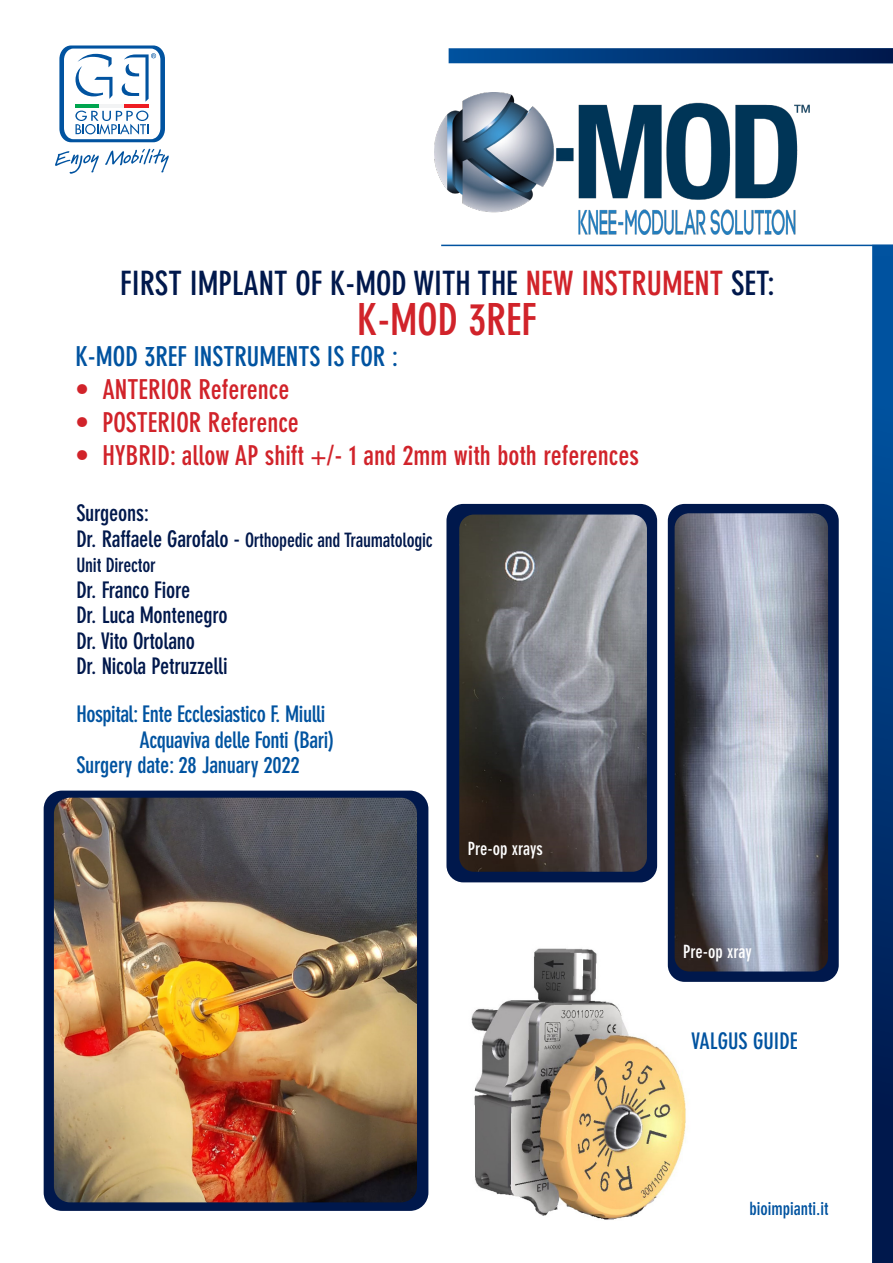
<style>
.page{position:relative;width:893px;height:1263px;background:#fff}
.page>*{position:absolute;margin:0;border:0;box-sizing:border-box;transform-origin:0 0}
.t1{font:700 condensed 43.5px "DIN Neuzeit Grotesk";color:#d1232a}
.t2{font:700 condensed 33px "DIN Neuzeit Grotesk";color:#00184c}
.t3{font:700 condensed 27px "DIN Neuzeit Grotesk";color:#d1232a}
.t4{font:700 condensed 27px "DIN Neuzeit Grotesk";color:#0153a0}
.t5{font:700 condensed 22.5px "DIN Neuzeit Grotesk";letter-spacing:-.02em;color:#0153a0}
.t6{font:700 condensed 22.5px "DIN Neuzeit Grotesk";letter-spacing:-.01em;color:#00184c}
.t7{font:700 condensed 22.5px "DIN Neuzeit Grotesk";color:#0153a0}
.t8{font:700 condensed 19.5px/25.5px "DIN Neuzeit Grotesk";letter-spacing:-.01em;color:#00184c}
.t9{font:700 condensed 18px "DIN Neuzeit Grotesk";color:#fff}
.t10{font:700 condensed 18px "DIN Neuzeit Grotesk";color:#0153a0}
.s1{color:#d1232a}
.s2{font-size:22.5px}
</style>
<div class="page">
<img style="left:471px;top:942px;width:215px;height:278px">
<svg style="left:55px;top:151px;width:44px;height:23px"></svg>
<svg style="left:105px;top:149px;width:64px;height:23px"></svg>
<svg style="left:59px;top:45px;width:106px;height:97px"></svg>
<hr style="left:75px;top:104px;width:25px;height:3px;background:#00a54f">
<hr style="left:100px;top:104px;width:24px;height:3px;background:#f2f3f4">
<hr style="left:124px;top:104px;width:24px;height:3px;background:#ee1d23">
<hr style="left:441px;top:245px;width:452px;height:1px;background:#0153a0">
<div style="left:872px;top:256px;width:21px;height:1007px;background:linear-gradient(to bottom,#0059a9,#001141)"></div>
<svg style="left:449px;top:48px;width:444px;height:15px;background:#023777"></svg>
<img style="left:435px;top:92px;width:374px;height:143px">
<div style="left:668px;top:504px;width:171px;height:478px;background:#00184c;border-radius:17px"></div>
<img style="left:675px;top:513px;width:153px;height:458px">
<div style="left:446px;top:504px;width:211px;height:378px;background:#00184c;border-radius:17px"></div>
<img style="left:459px;top:514px;width:188px;height:358px">
<div style="left:44px;top:791px;width:384px;height:420px;background:#00184c;border-radius:18px"></div>
<img style="left:54px;top:798px;width:363px;height:404px">
<p class="t2" style="left:120px;top:264px;width:656px">FIRST IMPLANT OF K-MOD WITH THE <span class="s1">NEW INSTRUMENT</span> SET:</p>
<p class="t1" style="left:357px;top:295px;width:181px">K-MOD 3REF</p>
<p class="t4" style="left:75px;top:341px;width:324px">K-MOD 3REF INSTRUMENTS IS FOR :</p>
<p class="t3" style="left:75px;top:374px;width:215px">• ANTERIOR Reference</p>
<p class="t3" style="left:75px;top:407px;width:225px">• POSTERIOR Reference</p>
<p class="t3" style="left:75px;top:440px;width:565px">• HYBRID: allow AP shift +/- 1 and 2mm with both references</p>
<p class="t6" style="left:76px;top:500px;width:74px">Surgeons:</p>
<p class="t8" style="left:76px;top:527px;width:358px"><span class="s2">Dr. Raffaele Garofalo -</span> Orthopedic and Traumatologic<br>Unit Director</p>
<p class="t6" style="left:76px;top:577px;width:115px">Dr. Franco Fiore</p>
<p class="t6" style="left:76px;top:602px;width:153px">Dr. Luca Montenegro</p>
<p class="t6" style="left:76px;top:628px;width:120px">Dr. Vito Ortolano</p>
<p class="t6" style="left:76px;top:653px;width:153px">Dr. Nicola Petruzzelli</p>
<p class="t5" style="left:76px;top:701px;width:251px">Hospital: Ente Ecclesiastico F. Miulli</p>
<p class="t5" style="left:139px;top:727px;width:197px">Acquaviva delle Fonti (Bari)</p>
<p class="t5" style="left:76px;top:752px;width:225px">Surgery date: 28 January 2022</p>
<p class="t9" style="left:468px;top:838px;width:77px">Pre-op xrays</p>
<p class="t9" style="left:683px;top:941px;width:70px">Pre-op xray</p>
<p class="t7" style="left:691px;top:1028px;width:108px">VALGUS GUIDE</p>
<p class="t10" style="left:749px;top:1198px;width:80px">bioimpianti.it</p>
</div>
